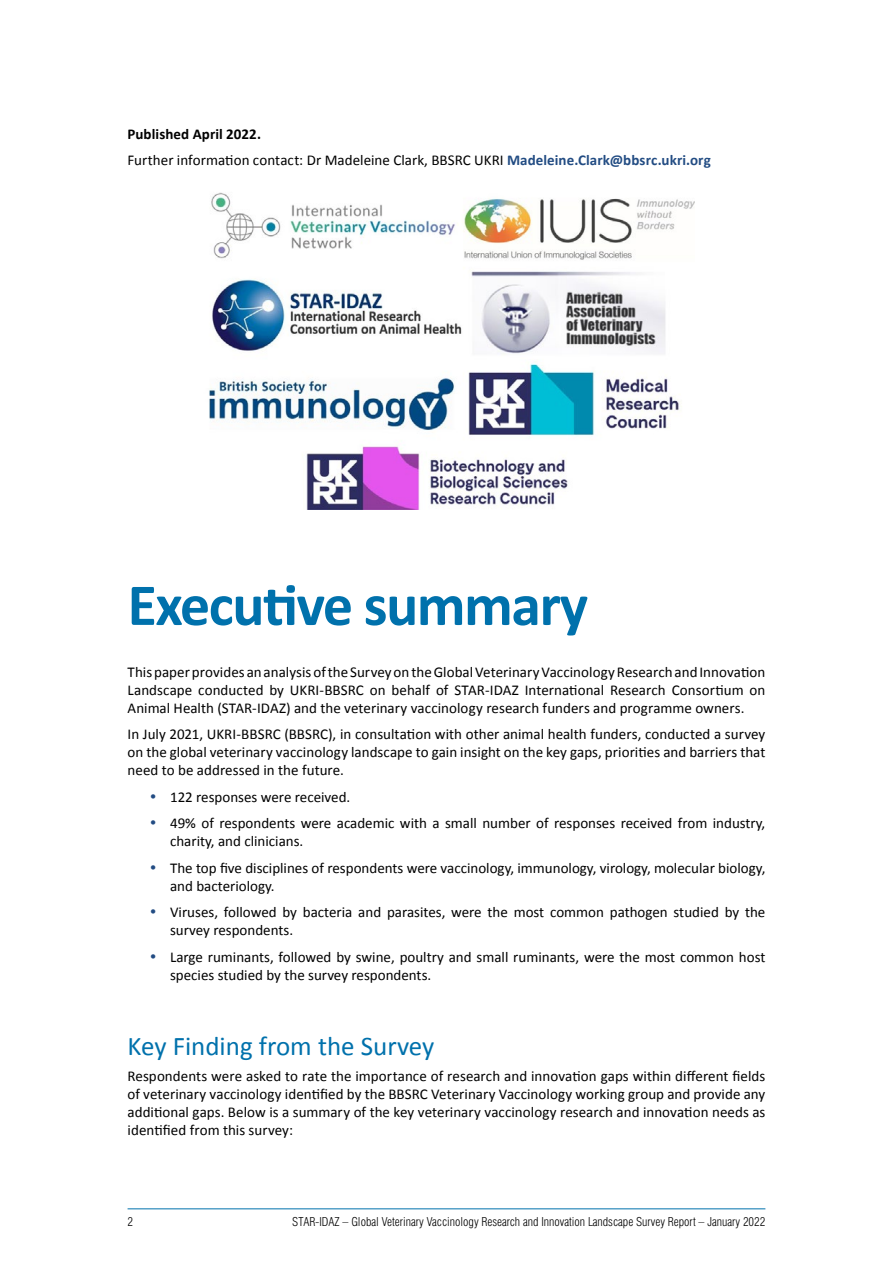
<style>
.page{position:relative;width:893px;height:1263px;background:#fff}
.page>*{position:absolute;margin:0;border:0;box-sizing:border-box;transform-origin:0 0}
.t1{font:700 60px "Calibri";letter-spacing:-.025em;color:#0071ac}
.t2{font:27px "Calibri";color:#0071ac}
.t3{font:15px/18px "Calibri";color:#000}
.t4{font:300 condensed 12px "Swiss 721 BT";color:#000}
.s1{font-weight:700}
.s2{font-weight:700;color:#224c83}
.s3{font-family:"Swiss 721 BT";font-weight:300;color:#224c83}
</style>
<div class="page">
<hr style="left:128px;top:1208px;width:637px;height:1px;background:#0071ac">
<img style="left:209px;top:192px;width:486px;height:318px">
<p class="t3" style="left:128px;top:121px;width:585px;line-height:26.5px"><span class="s1">Published April 2022.<br></span>Further information contact: Dr Madeleine Clark, BBSRC UKRI <span class="s2">Madeleine.Clark@bbsrc.ukri.org</span></p>
<h1 class="t1" style="left:128px;top:567px;width:462px">Executive summary</h1>
<p class="t3" style="left:128px;top:663px;width:639px;text-align:justify">This paper provides an analysis of the Survey on the Global Veterinary Vaccinology Research and Innovation Landscape conducted by UKRI-BBSRC on behalf of STAR-IDAZ International Research Consortium on Animal Health (STAR-IDAZ) and the veterinary vaccinology research funders and programme owners.</p>
<p class="t3" style="left:128px;top:725px;width:639px;text-align:justify">In July 2021, UKRI-BBSRC (BBSRC), in consultation with other animal health funders, conducted a survey on the global veterinary vaccinology landscape to gain insight on the key gaps, priorities and barriers that need to be addressed in the future.</p>
<p class="t3" style="left:149px;top:788px;width:203px"><span class="s3">•</span> 122 responses were received.</p>
<p class="t3" style="left:170px;top:814px;width:597px;text-indent:-21px"><span class="s3">•</span> 49% of respondents were academic with a small number of responses received from industry, charity, and clinicians.</p>
<p class="t3" style="left:170px;top:859px;width:597px;text-indent:-21px"><span class="s3">•</span> The top five disciplines of respondents were vaccinology, immunology, virology, molecular biology, and bacteriology.</p>
<p class="t3" style="left:170px;top:903px;width:597px;text-indent:-21px"><span class="s3">•</span> Viruses, followed by bacteria and parasites, were the most common pathogen studied by the survey respondents.</p>
<p class="t3" style="left:170px;top:948px;width:597px;text-indent:-21px"><span class="s3">•</span> Large ruminants, followed by swine, poultry and small ruminants, were the most common host species studied by the survey respondents.</p>
<h2 class="t2" style="left:128px;top:1029px;width:308px">Key Finding from the Survey</h2>
<p class="t3" style="left:128px;top:1067px;width:639px;text-align:justify">Respondents were asked to rate the importance of research and innovation gaps within different fields of veterinary vaccinology identified by the BBSRC Veterinary Vaccinology working group and provide any additional gaps. Below is a summary of the key veterinary vaccinology research and innovation needs as identified from this survey:</p>
<p class="t4" style="left:128px;top:1215px;width:7px">2</p>
<p class="t4" style="left:292px;top:1215px;width:475px">STAR-IDAZ – Global Veterinary Vaccinology Research and Innovation Landscape Survey Report – January 2022</p>
</div>
